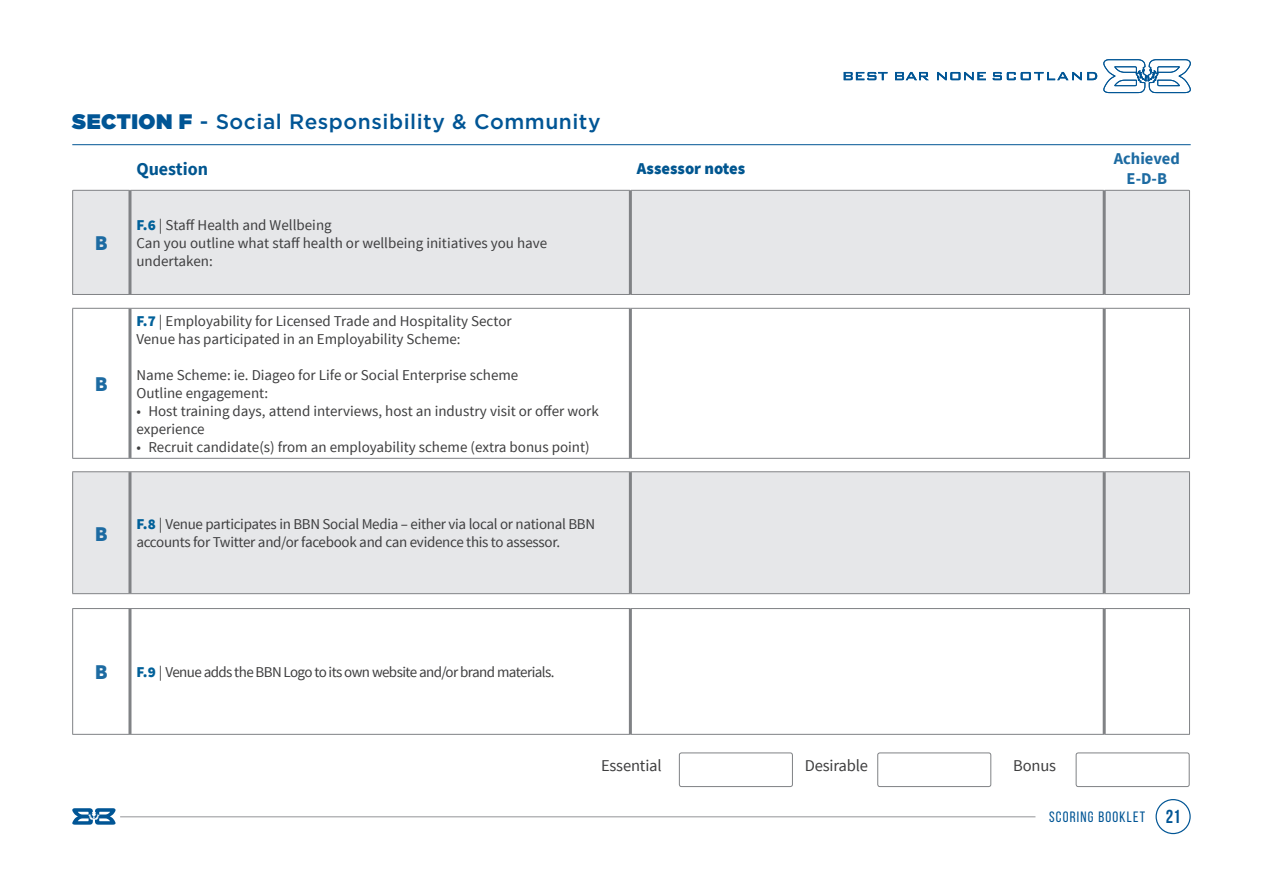
<style>
.page{position:relative;width:1263px;height:893px;background:#fff}
.page>*{position:absolute;margin:0;border:0;box-sizing:border-box;transform-origin:0 0}
.t1{font:500 21px "Gotham";letter-spacing:.025em;color:#005595}
.t2{font:900 21px "Source Sans Pro";color:#1d6ba2}
.t3{font:700 18.75px "Bebas Neue";color:#005595}
.t4{font:700 18px "Source Sans Pro";color:#005690}
.t5{font:16.5px "Source Sans Pro";letter-spacing:-.01em;color:#3e3e3f}
.t6{font:900 16.5px "Source Sans Pro";color:#005690}
.t7{font:700 16.5px "Source Sans Pro";color:#1d6ba2}
.t8{font:15px/18px "Source Sans Pro";color:#3e3e3f}
.t9{font:15px/18px "Source Sans Pro";letter-spacing:-.02em;color:#3e3e3f}
.t10{font:15px "Source Sans Pro";letter-spacing:-.04em;color:#3e3e3f}
.t11{font:15px "Bebas Neue";letter-spacing:.08em;color:#005595}
.s1{font-weight:900}
.s2{font-weight:900;color:#006099}
</style>
<div class="page">
<div style="left:73px;top:191px;width:1116px;height:103px;background:#e6e7e9"></div>
<svg style="left:73px;top:307px;width:1116px;height:427px"></svg>
<hr style="left:72px;top:190px;width:58px;height:1px;background:#808285">
<hr style="left:72px;top:191px;width:1px;height:103px;background:#808285">
<hr style="left:630px;top:190px;width:474px;height:1px;background:#808285">
<hr style="left:1104px;top:190px;width:86px;height:1px;background:#808285">
<hr style="left:1189px;top:191px;width:1px;height:103px;background:#808285">
<hr style="left:72px;top:309px;width:1px;height:149px;background:#808285">
<hr style="left:1189px;top:309px;width:1px;height:149px;background:#808285">
<hr style="left:72px;top:472px;width:1px;height:121px;background:#808285">
<hr style="left:1189px;top:472px;width:1px;height:121px;background:#808285">
<hr style="left:72px;top:609px;width:1px;height:125px;background:#808285">
<hr style="left:1189px;top:609px;width:1px;height:125px;background:#808285">
<hr style="left:72px;top:734px;width:58px;height:1px;background:#808285">
<hr style="left:130px;top:734px;width:500px;height:1px;background:#808285">
<hr style="left:630px;top:734px;width:474px;height:1px;background:#808285">
<hr style="left:1104px;top:734px;width:86px;height:1px;background:#808285">
<hr style="left:130px;top:190px;width:500px;height:1px;background:#808285">
<hr style="left:629px;top:191px;width:3px;height:103px;background:#808285">
<hr style="left:629px;top:309px;width:3px;height:149px;background:#808285">
<hr style="left:629px;top:472px;width:3px;height:121px;background:#808285">
<hr style="left:629px;top:609px;width:3px;height:125px;background:#808285">
<hr style="left:128px;top:191px;width:3px;height:103px;background:#808285">
<hr style="left:128px;top:309px;width:3px;height:149px;background:#808285">
<hr style="left:128px;top:472px;width:3px;height:121px;background:#808285">
<hr style="left:128px;top:609px;width:3px;height:125px;background:#808285">
<hr style="left:1103px;top:191px;width:3px;height:103px;background:#808285">
<hr style="left:1103px;top:309px;width:3px;height:149px;background:#808285">
<hr style="left:1103px;top:472px;width:3px;height:121px;background:#808285">
<hr style="left:1103px;top:609px;width:3px;height:125px;background:#808285">
<svg style="left:128px;top:459px;width:3px;height:12px"></svg>
<svg style="left:629px;top:459px;width:3px;height:12px"></svg>
<svg style="left:1103px;top:459px;width:3px;height:12px"></svg>
<hr style="left:128px;top:594px;width:3px;height:14px;background:#fff">
<hr style="left:629px;top:594px;width:3px;height:14px;background:#fff">
<hr style="left:1103px;top:594px;width:3px;height:14px;background:#fff">
<hr style="left:72px;top:294px;width:58px;height:1px;background:#808285">
<hr style="left:130px;top:294px;width:500px;height:1px;background:#808285">
<hr style="left:630px;top:294px;width:474px;height:1px;background:#808285">
<hr style="left:1104px;top:294px;width:86px;height:1px;background:#808285">
<hr style="left:72px;top:308px;width:58px;height:1px;background:#808285">
<hr style="left:130px;top:308px;width:500px;height:1px;background:#808285">
<hr style="left:630px;top:308px;width:474px;height:1px;background:#808285">
<hr style="left:1104px;top:308px;width:86px;height:1px;background:#808285">
<hr style="left:72px;top:458px;width:58px;height:1px;background:#808285">
<hr style="left:130px;top:458px;width:500px;height:1px;background:#808285">
<hr style="left:630px;top:458px;width:474px;height:1px;background:#808285">
<hr style="left:1104px;top:458px;width:86px;height:1px;background:#808285">
<hr style="left:72px;top:471px;width:58px;height:1px;background:#808285">
<hr style="left:130px;top:471px;width:500px;height:1px;background:#808285">
<hr style="left:630px;top:471px;width:474px;height:1px;background:#808285">
<hr style="left:1104px;top:471px;width:86px;height:1px;background:#808285">
<hr style="left:72px;top:593px;width:58px;height:1px;background:#808285">
<hr style="left:130px;top:593px;width:500px;height:1px;background:#808285">
<hr style="left:630px;top:593px;width:474px;height:1px;background:#808285">
<hr style="left:1104px;top:593px;width:86px;height:1px;background:#808285">
<hr style="left:72px;top:608px;width:58px;height:1px;background:#808285">
<hr style="left:130px;top:608px;width:500px;height:1px;background:#808285">
<hr style="left:630px;top:608px;width:474px;height:1px;background:#808285">
<hr style="left:1104px;top:608px;width:86px;height:1px;background:#808285">
<hr style="left:120px;top:816px;width:915px;height:1px;background:#939598">
<div style="left:1155px;top:799px;width:36px;height:35px;border:1px solid #005595;border-radius:50%"></div>
<svg style="left:72px;top:808px;width:44px;height:17px"></svg>
<svg style="left:993px;top:72px;width:104px;height:8px"></svg>
<svg style="left:844px;top:72px;width:142px;height:8px"></svg>
<svg style="left:1103px;top:59px;width:88px;height:35px"></svg>
<hr style="left:72px;top:144px;width:1119px;height:1px;background:#005595">
<div style="left:679px;top:752px;width:114px;height:35px;border:1px solid #808285;border-radius:2px"></div>
<div style="left:1076px;top:752px;width:113px;height:35px;border:1px solid #808285;border-radius:2px"></div>
<div style="left:877px;top:752px;width:114px;height:35px;border:1px solid #808285;border-radius:2px"></div>
<p class="t1" style="left:72px;top:108px;width:530px"><span class="s1">SECTION F</span> - Social Responsibility &amp; Community</p>
<p class="t2" style="left:95px;top:229px;width:14px">B</p>
<p class="t2" style="left:95px;top:370px;width:14px">B</p>
<p class="t4" style="left:136px;top:156px;width:73px">Question</p>
<p class="t6" style="left:637px;top:157px;width:110px">Assessor notes</p>
<p class="t8" style="left:136px;top:216px;width:197px"><span class="s2">F.6</span> | Staff Health and Wellbeing</p>
<p class="t8" style="left:136px;top:234px;width:412px">Can you outline what staff health or wellbeing initiatives you have undertaken:</p>
<p class="t8" style="left:136px;top:312px;width:377px"><span class="s2">F.7</span> | Employability for Licensed Trade and Hospitality Sector</p>
<p class="t8" style="left:136px;top:330px;width:326px">Venue has participated in an Employability Scheme:</p>
<p class="t8" style="left:136px;top:366px;width:383px">Name Scheme: ie. Diageo for Life or Social Enterprise scheme</p>
<p class="t8" style="left:136px;top:384px;width:133px">Outline engagement:</p>
<p class="t8" style="left:136px;top:402px;width:464px">• Host training days, attend interviews, host an industry visit or offer work experience</p>
<p class="t8" style="left:136px;top:438px;width:455px">• Recruit candidate(s) from an employability scheme (extra bonus point)</p>
<p class="t2" style="left:95px;top:519px;width:14px">B</p>
<p class="t9" style="left:136px;top:516px;width:460px"><span class="s2">F.8</span> | Venue participates in BBN Social Media – either via local or national BBN accounts for Twitter and/or facebook and can evidence this to assessor.</p>
<p class="t2" style="left:95px;top:658px;width:14px">B</p>
<p class="t10" style="left:136px;top:663px;width:420px"><span class="s2">F.9</span> | Venue adds the BBN Logo to its own website and/or brand materials.</p>
<p class="t5" style="left:601px;top:756px;width:62px">Essential</p>
<p class="t5" style="left:805px;top:756px;width:65px">Desirable</p>
<p class="t5" style="left:1013px;top:756px;width:44px">Bonus</p>
<p class="t7" style="left:1114px;top:147px;width:68px">Achieved</p>
<p class="t7" style="left:1127px;top:167px;width:42px">E-D-B</p>
<p class="t11" style="left:1049px;top:808px;width:97px">SCORING BOOKLET</p>
<p class="t3" style="left:1166px;top:806px;width:16px">21</p>
</div>
